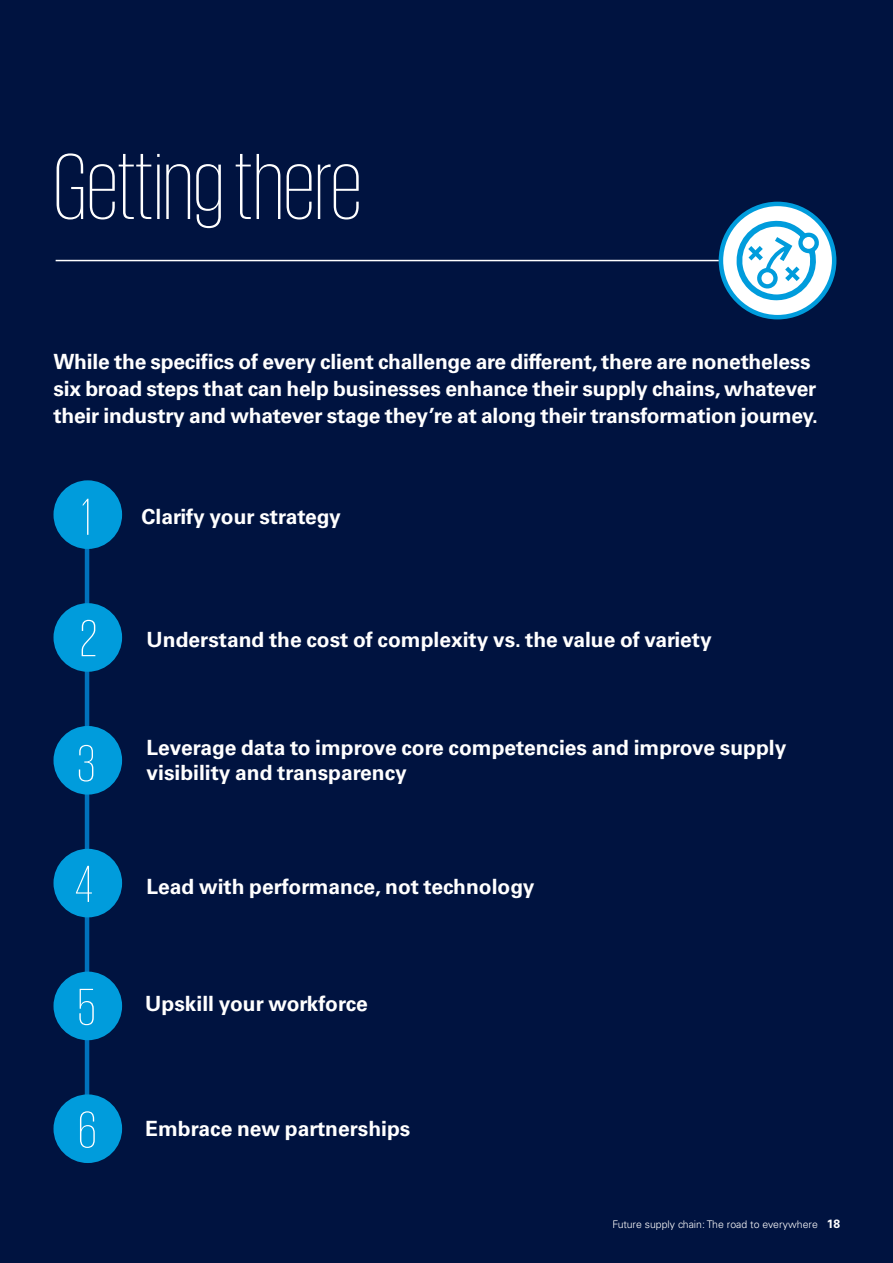
<style>
.page{position:relative;width:893px;height:1263px;background:#001340}
.page>*{position:absolute;margin:0;border:0;box-sizing:border-box;transform-origin:0 0}
.t1{font:200 96px "KPMG";color:#fff}
.t2{font:200 53.25px "KPMG";color:#fff}
.t3{font:700 21px/27px "Univers LT Std";letter-spacing:-.01em;color:#fff}
.t4{font:300 10.5px "Univers LT Std";color:#fff}
.s1{font-weight:700;font-size:12px}
</style>
<div class="page">
<hr style="left:85px;top:506px;width:4px;height:648px;background:#0072bc">
<div style="left:54px;top:480px;width:68px;height:69px;background:#009cdc;border-radius:50%"></div>
<div style="left:54px;top:603px;width:68px;height:69px;background:#009cdc;border-radius:50%"></div>
<div style="left:54px;top:726px;width:68px;height:68px;background:#009cdc;border-radius:50%"></div>
<div style="left:54px;top:849px;width:68px;height:68px;background:#009cdc;border-radius:50%"></div>
<div style="left:54px;top:971px;width:68px;height:69px;background:#009cdc;border-radius:50%"></div>
<div style="left:54px;top:1094px;width:68px;height:69px;background:#009cdc;border-radius:50%"></div>
<svg style="left:721px;top:204px;width:113px;height:113px;background:#d8f0f9"></svg>
<div style="left:719px;top:202px;width:117px;height:117px;border:4px solid #009cdc;border-radius:50%"></div>
<hr style="left:56px;top:260px;width:663px;height:1px;background:#fff">
<svg style="left:736px;top:219px;width:83px;height:81px;background:#abdef3"></svg>
<h1 class="t1" style="left:54px;top:141px;width:310px">Getting there</h1>
<p class="t3" style="left:54px;top:348px;width:766px">While the specifics of every client challenge are different, there are nonetheless six broad steps that can help businesses enhance their supply chains, whatever their industry and whatever stage they’re at along their transformation journey.</p>
<h2 class="t2" style="left:82px;top:492px;width:11px">1</h2>
<p class="t3" style="left:142px;top:503px;width:201px">Clarify your strategy</p>
<h2 class="t2" style="left:80px;top:613px;width:19px">2</h2>
<p class="t3" style="left:147px;top:626px;width:567px">Understand the cost of complexity vs. the value of variety</p>
<h2 class="t2" style="left:77px;top:738px;width:19px">3</h2>
<p class="t3" style="left:147px;top:735px;width:641px;line-height:25.2px">Leverage data to improve core competencies and improve supply visibility and transparency</p>
<h2 class="t2" style="left:75px;top:859px;width:19px">4</h2>
<p class="t3" style="left:147px;top:873px;width:389px">Lead with performance, not technology</p>
<h2 class="t2" style="left:78px;top:982px;width:19px">5</h2>
<p class="t3" style="left:145px;top:990px;width:224px">Upskill your workforce</p>
<h2 class="t2" style="left:78px;top:1104px;width:20px">6</h2>
<p class="t3" style="left:145px;top:1115px;width:267px">Embrace new partnerships</p>
<p class="t4" style="left:612px;top:1217px;width:229px">Future supply chain: The road to everywhere <span class="s1">18</span></p>
</div>
